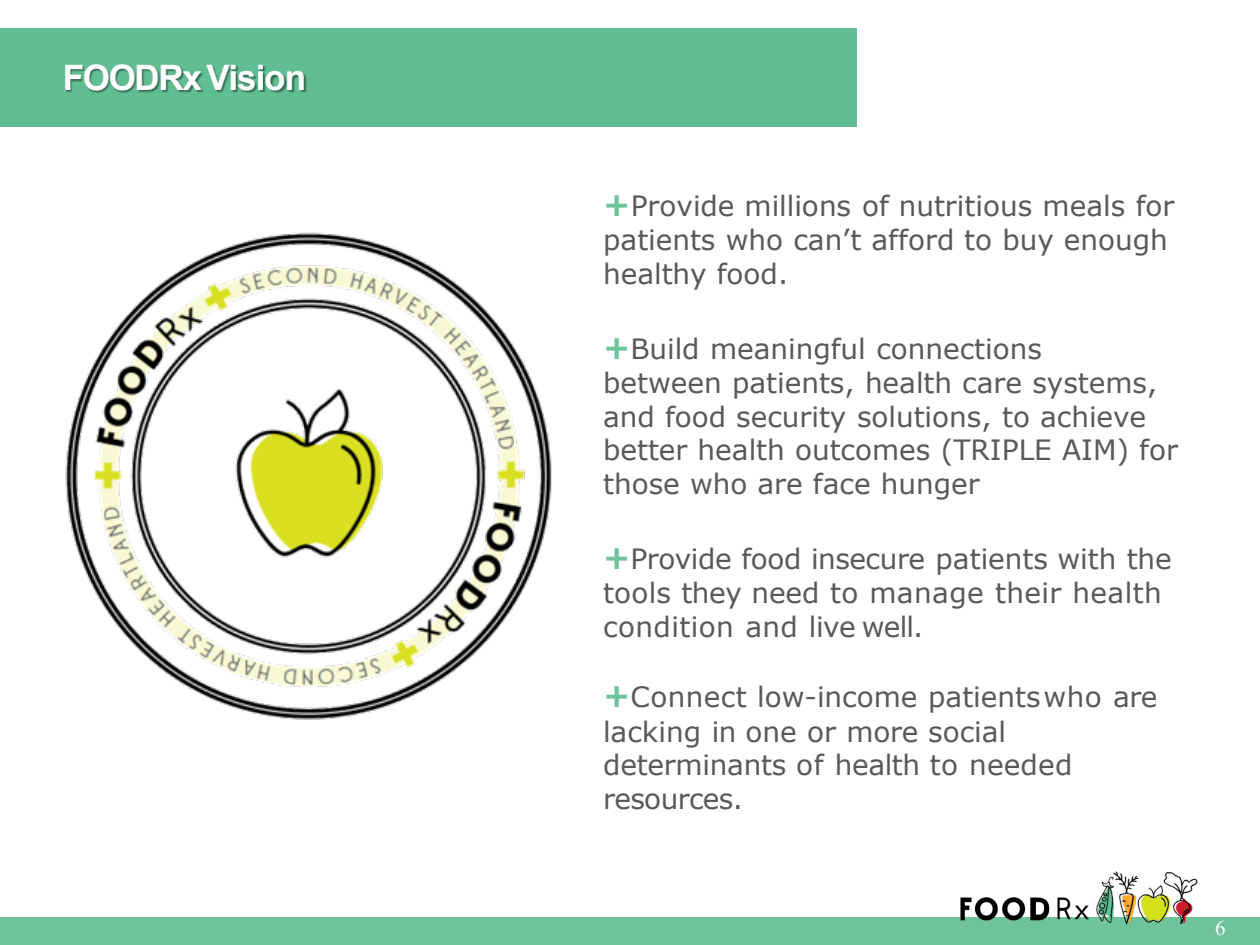
<style>
.page{position:relative;width:1260px;height:945px;background:#fff}
.page>*{position:absolute;margin:0;border:0;box-sizing:border-box;transform-origin:0 0}
.t1{font:700 35px "Arial";letter-spacing:-.035em;color:#fff}
.t2{font:28px/33.8px "Verdana";color:#595959}
.t3{font:28px/33.6px "Verdana";color:#58595b}
.t4{font:21px "Times New Roman";color:#fff}
.s1{font-weight:700;font-size:31.5px;color:#6ec39b}
</style>
<div class="page">
<div style="left:0;top:917px;width:1260px;height:28px;background:#6ec39b"></div>
<img style="left:1096px;top:876px;width:17px;height:47px">
<img style="left:1139px;top:885px;width:24px;height:38px">
<img style="left:1163px;top:872px;width:35px;height:53px">
<img style="left:1113px;top:871px;width:26px;height:54px">
<img style="left:960px;top:897px;width:129px;height:24px">
<div style="left:0;top:28px;width:857px;height:98px;background:#60be92"></div>
<img style="left:65px;top:65px;width:119px;height:28px">
<img style="left:184px;top:65px;width:123px;height:28px">
<img style="left:65px;top:232px;width:487px;height:488px">
<h1 class="t1" style="left:63px;top:53px;width:245px">FOODRx Vision</h1>
<p class="t2" style="left:603px;top:189px;width:573px"><span class="s1">+</span>Provide millions of nutritious meals for patients who can’t afford to buy enough healthy food.</p>
<p class="t2" style="left:603px;top:332px;width:576px"><span class="s1">+</span> Build meaningful connections<br>between patients, health care systems, and food security solutions, to achieve better health outcomes (TRIPLE AIM) for those who are face hunger</p>
<p class="t3" style="left:603px;top:541px;width:570px"><span class="s1">+</span> Provide food insecure patients with the tools they need to manage their health condition and live well.</p>
<p class="t3" style="left:603px;top:680px;width:556px"><span class="s1">+</span> Connect low-income patientswho are lacking in one or more social determinants of health to needed resources.</p>
<p class="t4" style="left:1215px;top:913px;width:12px">6</p>
</div>
